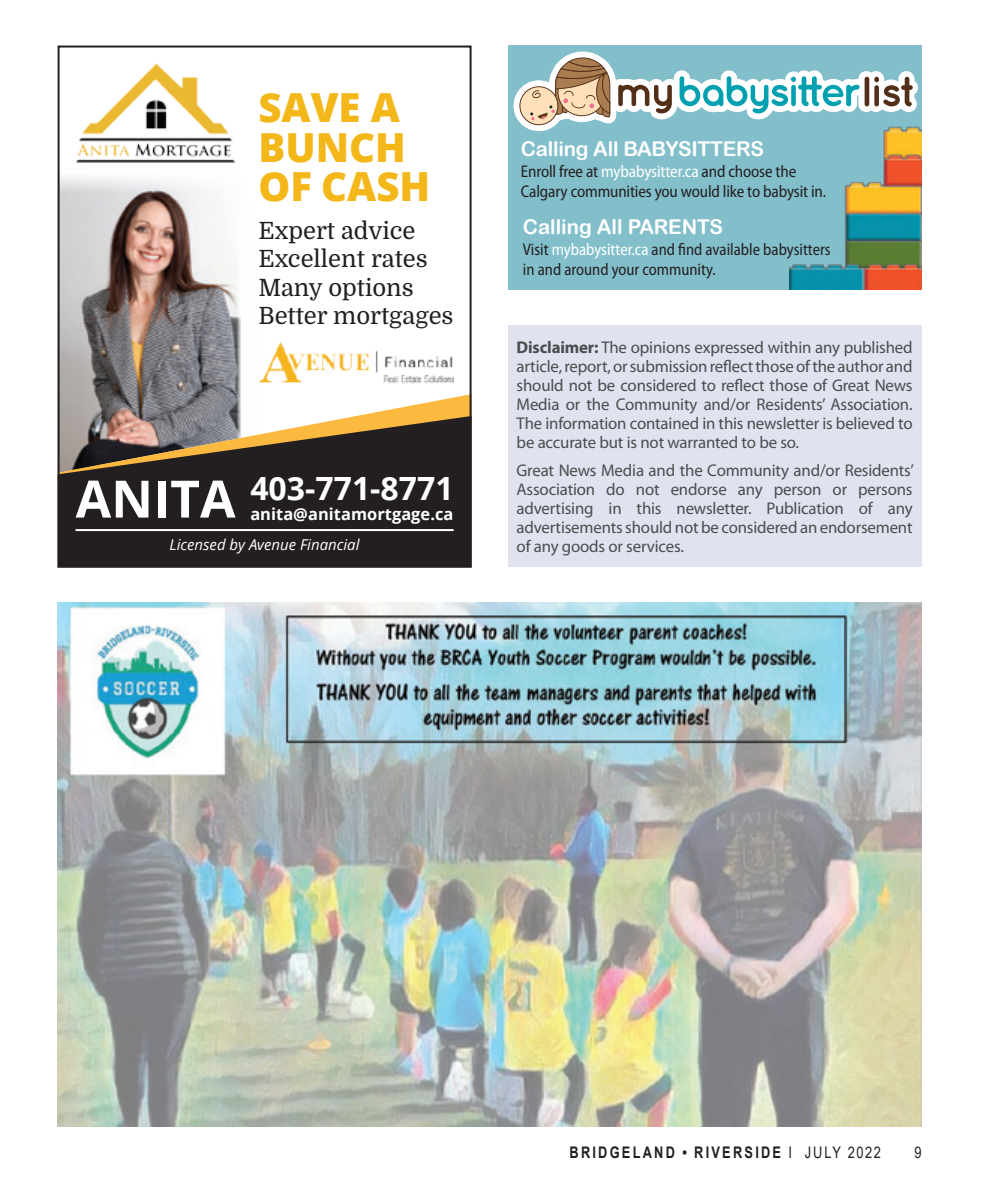
<style>
.page{position:relative;width:990px;height:1188px;background:#fff}
.page>*{position:absolute;margin:0;border:0;box-sizing:border-box;transform-origin:0 0}
.t1{font:700 51.6px "Open Sans";color:#fff}
.t2{font:800 40.2px/39.6px "Open Sans";color:#f4b71a}
.t3{font:700 32px "Open Sans";color:#fff}
.t4{font:23.8px/28.6px "Domine";color:#231f20}
.t5{font:20.4px "Arial Rounded MT Bold";letter-spacing:-.01em;color:#fff}
.Body_text{font:17px/19px "Myriad Pro";letter-spacing:-.01em;color:#4b4c4d;text-align:justify}
.t6{font:semi-condensed 17px/20.4px "Myriad Pro";letter-spacing:-.01em;color:#231f20}
.t7{font:semi-condensed 17px/20.4px "Myriad Pro";letter-spacing:-.01em;color:#231f20;scale:.94 1}
.t8{font:700 16.4px "Open Sans";letter-spacing:.005em;color:#fff}
.t9{font:700 16px "Arial";letter-spacing:.175em;color:#231f20;scale:.8 1}
.t10{font:16px "Arial";color:#231f20;scale:.8 1}
.t11{font:italic 15px "Open Sans";color:#fff}
.s1{color:#fff}
.s2{font-weight:700}
.s3{font-weight:400}
</style>
<div class="page">
<img style="left:61px;top:177px;width:180px;height:217px">
<svg style="left:61px;top:394px;width:408px;height:22px"></svg>
<img style="left:76px;top:64px;width:160px;height:99px">
<img style="left:259px;top:342px;width:195px;height:42px">
<svg style="left:61px;top:416px;width:408px;height:149px;fill:#231f20"></svg>
<hr style="left:76px;top:529px;width:378px;height:2px;background:#fff">
<div style="left:58px;top:46px;width:414px;height:522px;border:2px solid #231f20"></div>
<img style="left:58px;top:603px;width:864px;height:523px">
<div style="left:508px;top:46px;width:414px;height:244px;background:#82bfcb"></div>
<svg style="left:514px;top:51px;width:403px;height:81px"></svg>
<img style="left:790px;top:117px;width:132px;height:173px">
<div style="left:508px;top:325px;width:414px;height:242px;background:#e0e2f0"></div>
<p class="t2" style="left:258px;top:85px;width:173px">SAVE A<br>BUNCH<br>OF CASH</p>
<p class="t4" style="left:258px;top:216px;width:197px">Expert advice<br>Excellent rates<br>Many options<br>Better mortgages</p>
<p class="t1" style="left:76px;top:462px;width:161px">ANITA</p>
<p class="t3" style="left:250px;top:466px;width:205px">403-771-8771</p>
<p class="t8" style="left:250px;top:503px;width:205px">anita@anitamortgage.ca</p>
<p class="t11" style="left:170px;top:534px;width:191px">Licensed by Avenue Financial</p>
<p class="t5" style="left:521px;top:137px;width:245px">Calling All BABYSITTERS</p>
<p class="t6" style="left:521px;top:161px;width:307px">Enroll free at <span class="s1">mybabysitter.ca</span> and choose the<br>Calgary communities you would like to babysit in.</p>
<p class="t5" style="left:523px;top:215px;width:202px">Calling All PARENTS</p>
<p class="t7" style="left:523px;top:239px;width:329px">Visit <span class="s1">mybabysitter.ca</span> and find available babysitters in and around your community.</p>
<p class="Body_text" style="left:517px;top:337px;width:398px"><span class="s2">Disclaimer:</span> The opinions expressed within any published article, report, or submission reflect those of the author and should not be considered to reflect those of Great News Media or the Community and/or Residents’ Association.<br>The information contained in this newsletter is believed to be accurate but is not warranted to be so.</p>
<p class="Body_text" style="left:517px;top:460px;width:399px">Great News Media and the Community and/or Residents’ Association do not endorse any person or persons advertising in this newsletter. Publication of any advertisements should not be considered an endorsement of any goods or services.</p>
<p class="t9" style="left:570px;top:1141px;width:391px">BRIDGELAND • RIVERSIDE <span class="s3">I JULY 2022</span></p>
<p class="t10" style="left:914px;top:1141px;width:10px">9</p>
</div>
